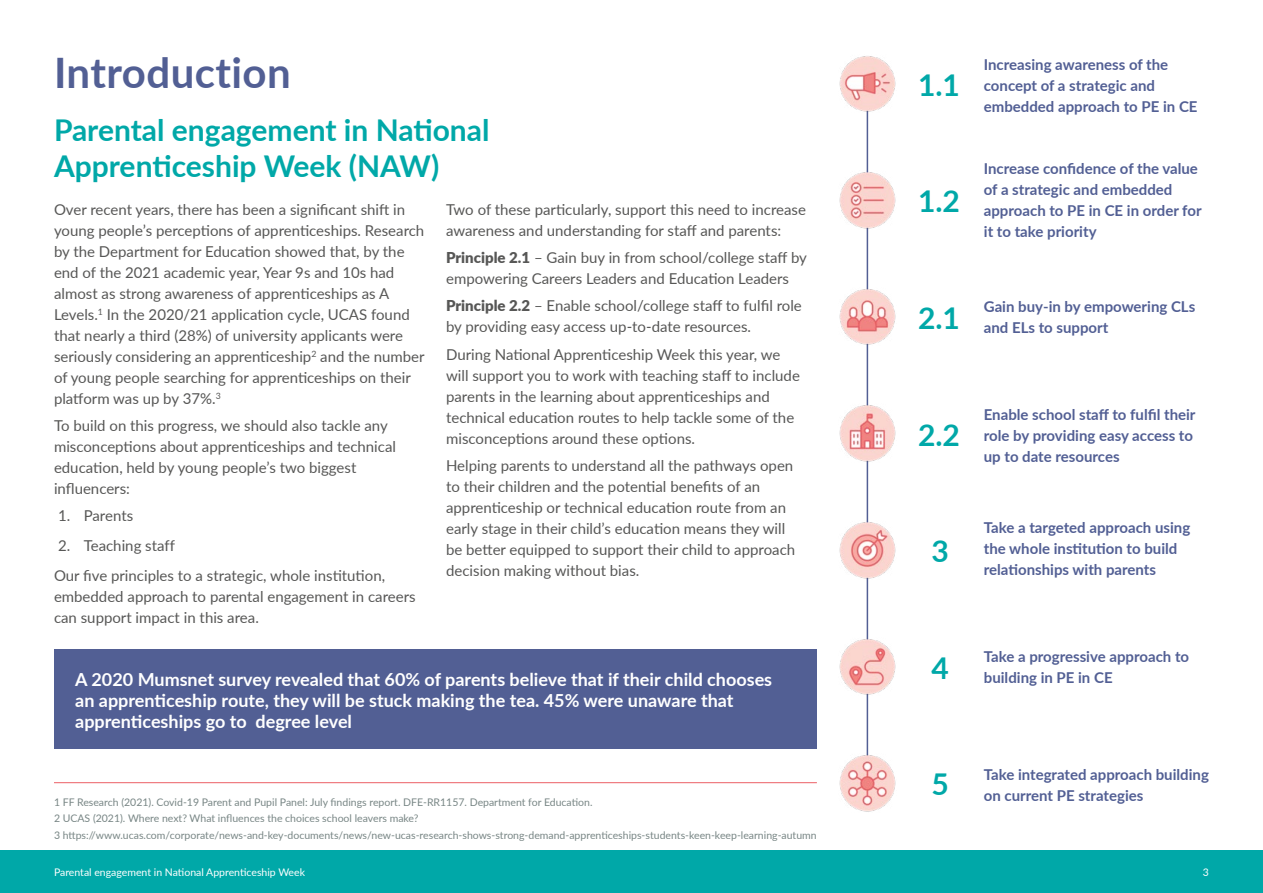
<style>
.page{position:relative;width:1263px;height:893px;background:#fff}
.page>*{position:absolute;margin:0;border:0;box-sizing:border-box;transform-origin:0 0}
.t1{font:700 42px "Lato";letter-spacing:.01em;color:#525f94}
.t2{font:700 30px/36px "Lato";color:#00a8a8}
.t3{font:700 18px/21px "Lato";color:#fff}
.t4{font:15px/21px "Lato";color:#575756}
.t5{font:700 15px/21px "Lato";color:#525f94}
.t6{font:10.5px/16.5px "Lato";color:#788685}
.t7{font:10.5px "Lato";color:#fff}
.s1{font-weight:900}
</style>
<div class="page">
<div style="left:0;top:850px;width:1263px;height:43px;background:#00a8a8"></div>
<hr style="left:867px;top:83px;width:1px;height:700px;background:#525f94">
<img style="left:839px;top:56px;width:57px;height:56px">
<img style="left:839px;top:171px;width:57px;height:58px">
<img style="left:839px;top:287px;width:57px;height:59px">
<img style="left:839px;top:404px;width:57px;height:58px">
<img style="left:839px;top:521px;width:57px;height:58px">
<img style="left:839px;top:754px;width:57px;height:58px">
<img style="left:839px;top:637px;width:57px;height:59px">
<div style="left:54px;top:650px;width:763px;height:99px;background:#525f94"></div>
<hr style="left:54px;top:782px;width:763px;height:1px;background:#ec5f65">
<h1 class="t1" style="left:54px;top:42px;width:238px">Introduction</h1>
<h2 class="t2" style="left:54px;top:111px;width:437px">Parental engagement in National<br>Apprenticeship Week (NAW)</h2>
<p class="t4" style="left:54px;top:198px;width:372px">Over recent years, there has been a significant shift in young people’s perceptions of apprenticeships. Research by the Department for Education showed that, by the end of the 2021 academic year, Year 9s and 10s had almost as strong awareness of apprenticeships as A Levels.<sup>1</sup> In the 2020/21 application cycle, UCAS found that nearly a third (28%) of university applicants were seriously considering an apprenticeship<sup>2</sup> and the number of young people searching for apprenticeships on their platform was up by 37%.<sup>3</sup></p>
<p class="t4" style="left:54px;top:414px;width:343px">To build on this progress, we should also tackle any misconceptions about apprenticeships and technical education, held by young people’s two biggest influencers:</p>
<p class="t4" style="left:58px;top:505px;width:76px">1. Parents</p>
<p class="t4" style="left:54px;top:530px;width:333px;line-height:29.5px">2. Teaching staff<br>Our five principles to a strategic, whole institution,</p>
<p class="t4" style="left:54px;top:585px;width:363px">embedded approach to parental engagement in careers can support impact in this area.</p>
<p class="t4" style="left:446px;top:198px;width:361px">Two of these particularly, support this need to increase awareness and understanding for staff and parents:</p>
<p class="t4" style="left:446px;top:246px;width:362px"><span class="s1">Principle 2.1</span> – Gain buy in from school/college staff by empowering Careers Leaders and Education Leaders</p>
<p class="t4" style="left:446px;top:295px;width:357px"><span class="s1">Principle 2.2</span> – Enable school/college staff to fulfil role by providing easy access up-to-date resources.</p>
<p class="t4" style="left:446px;top:343px;width:355px">During National Apprenticeship Week this year, we will support you to work with teaching staff to include parents in the learning about apprenticeships and technical education routes to help tackle some of the misconceptions around these options.</p>
<p class="t4" style="left:446px;top:455px;width:351px">Helping parents to understand all the pathways open to their children and the potential benefits of an apprenticeship or technical education route from an early stage in their child’s education means they will be better equipped to support their child to approach decision making without bias.</p>
<p class="t3" style="left:75px;top:668px;width:698px">A 2020 Mumsnet survey revealed that 60% of parents believe that if their child chooses an apprenticeship route, they will be stuck making the tea. 45% were unaware that apprenticeships go to degree level</p>
<p class="t6" style="left:54px;top:793px;width:764px">1 FF Research (2021). Covid-19 Parent and Pupil Panel: July findings report. DFE-RR1157. Department for Education.<br>2 UCAS (2021). Where next? What influences the choices school leavers make?<br>3 https://www.ucas.com/corporate/news-and-key-documents/news/new-ucas-research-shows-strong-demand-apprenticeships-students-keen-keep-learning-autumn</p>
<h2 class="t2" style="left:918px;top:65px;width:43px">1.1</h2>
<h2 class="t2" style="left:918px;top:181px;width:43px">1.2</h2>
<h2 class="t2" style="left:918px;top:299px;width:43px">2.1</h2>
<p class="t5" style="left:984px;top:54px;width:215px">Increasing awareness of the concept of a strategic and embedded approach to PE in CE</p>
<p class="t5" style="left:984px;top:158px;width:219px">Increase confidence of the value of a strategic and embedded approach to PE in CE in order for it to take priority</p>
<p class="t5" style="left:984px;top:295px;width:213px">Gain buy-in by empowering CLs and ELs to support</p>
<h2 class="t2" style="left:918px;top:415px;width:43px">2.2</h2>
<h2 class="t2" style="left:931px;top:532px;width:19px">3</h2>
<p class="t5" style="left:984px;top:404px;width:213px">Enable school staff to fulfil their role by providing easy access to up to date resources</p>
<p class="t5" style="left:984px;top:516px;width:208px">Take a targeted approach using the whole institution to build relationships with parents</p>
<h2 class="t2" style="left:931px;top:649px;width:19px">4</h2>
<p class="t5" style="left:984px;top:645px;width:207px">Take a progressive approach to building in PE in CE</p>
<h2 class="t2" style="left:931px;top:765px;width:19px">5</h2>
<p class="t5" style="left:984px;top:763px;width:227px">Take integrated approach building on current PE strategies</p>
<p class="t7" style="left:54px;top:865px;width:253px">Parental engagement in National Apprenticeship Week</p>
<p class="t7" style="left:1203px;top:865px;width:8px">3</p>
</div>
